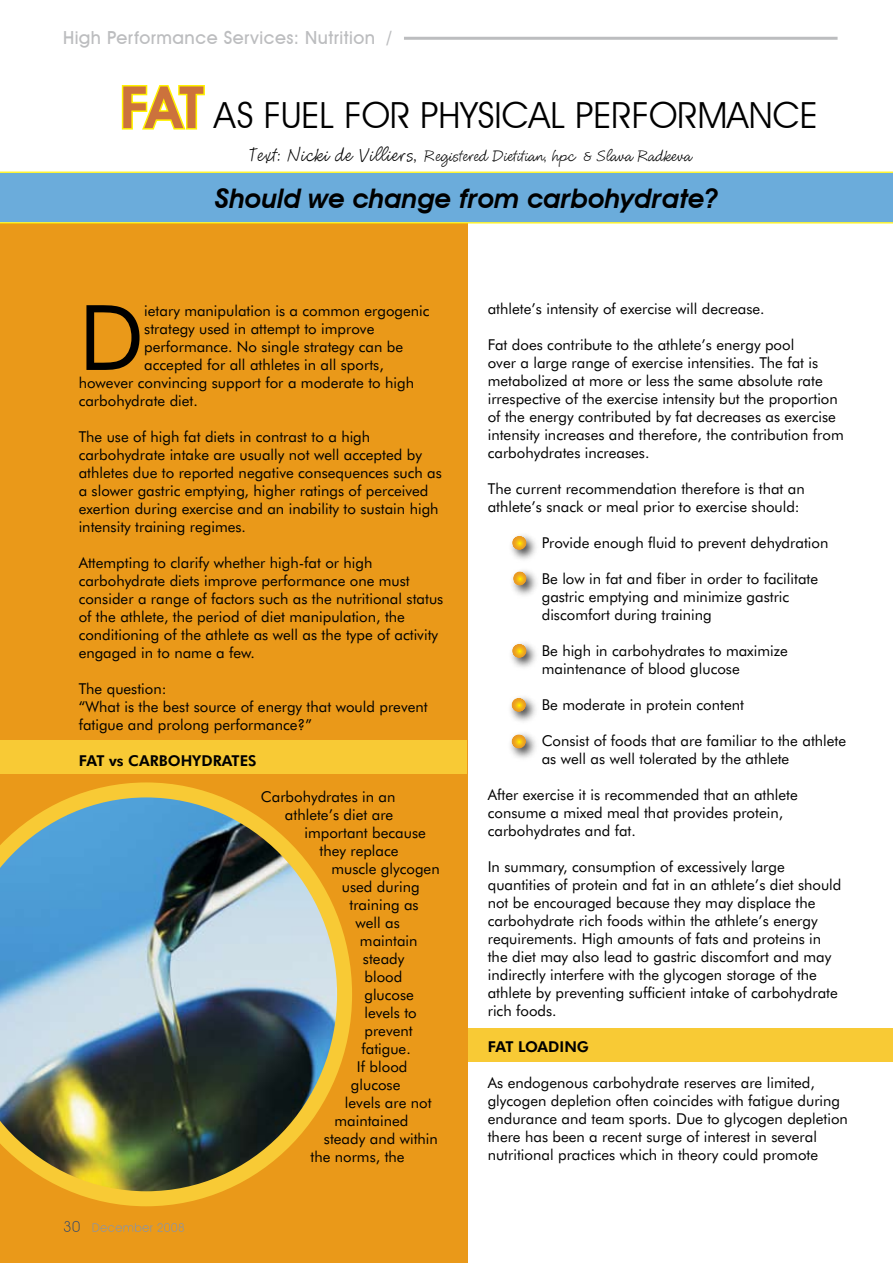
<style>
.page{position:relative;width:893px;height:1263px;background:#fff}
.page>*{position:absolute;margin:0;border:0;box-sizing:border-box;transform-origin:0 0}
.t1{font:90.45px "Futura BT";color:#000}
.t2{font:36px "Avant Garde IT Cby BT";color:#000}
.t3{font:italic 600 27px "Avant Garde IT Cby BT";color:#000}
.t4{font:500 18px "Avant Garde IT Cby BT";letter-spacing:.025em;color:#bcbdbf}
.t5{font:15px/18px "Futura BT";color:#000}
.t6{font:15px "Cluff Hmk";color:#000}
.t7{font:800 15px "Futura BT";color:#000}
.s1{font-weight:600;font-size:58.5px;color:#cc723c}
.s2{font-size:18px}
</style>
<div class="page">
<hr style="left:404px;top:37px;width:434px;height:3px;background:#bcbdbf">
<div style="left:0;top:223px;width:468px;height:1040px;background:#ea9919"></div>
<svg style="left:121px;top:85px;width:84px;height:45px"></svg>
<img style="left:0;top:782px;width:352px;height:424px">
<svg style="left:0;top:171px;width:893px;height:53px;background:#75b1d0"></svg>
<div style="left:0;top:740px;width:467px;height:34px;background:#f8ca35"></div>
<div style="left:468px;top:1028px;width:425px;height:33px;background:#f8ca35"></div>
<div style="left:507px;top:531px;width:33px;height:32px;background:#000;opacity:.75"></div>
<svg style="left:512px;top:536px;width:14px;height:14px"></svg>
<div style="left:508px;top:567px;width:32px;height:32px;background:#000;opacity:.75"></div>
<svg style="left:513px;top:571px;width:13px;height:14px"></svg>
<div style="left:507px;top:639px;width:33px;height:32px;background:#000;opacity:.75"></div>
<svg style="left:512px;top:644px;width:14px;height:14px"></svg>
<div style="left:507px;top:693px;width:32px;height:32px;background:#000;opacity:.75"></div>
<svg style="left:512px;top:698px;width:14px;height:14px"></svg>
<div style="left:507px;top:730px;width:32px;height:32px;background:#000;opacity:.75"></div>
<svg style="left:512px;top:734px;width:14px;height:14px"></svg>
<svg style="left:64px;top:1221px;width:16px;height:11px"></svg>
<svg style="left:93px;top:1223px;width:91px;height:9px"></svg>
<p class="t4" style="left:63px;top:27px;width:330px">High Performance Services: Nutrition /</p>
<h2 class="t2" style="left:120px;top:93px;width:699px"><span class="s1">FAT</span> AS FUEL FOR PHYSICAL PERFORMANCE</h2>
<p class="t6" style="left:248px;top:147px;width:445px"><span class="s2">Text: Nicki de Villiers,</span> Registered Dietitian, hpc &amp; Slava Radkeva</p>
<h3 class="t3" style="left:215px;top:182px;width:505px">Should we change from carbohydrate?</h3>
<h1 class="t1" style="left:79px;top:283px;width:67px">D</h1>
<p class="t5" style="left:144px;top:301px;width:287px">ietary manipulation is a common ergogenic</p>
<p class="t5" style="left:144px;top:319px;width:232px">strategy used in attempt to improve</p>
<p class="t5" style="left:144px;top:337px;width:260px">performance. No single strategy can be</p>
<p class="t5" style="left:144px;top:355px;width:241px">accepted for all athletes in all sports,</p>
<p class="t5" style="left:79px;top:373px;width:337px">however convincing support for a moderate to high</p>
<p class="t5" style="left:79px;top:391px;width:121px">carbohydrate diet.</p>
<p class="t5" style="left:79px;top:427px;width:365px">The use of high fat diets in contrast to a high carbohydrate intake are usually not well accepted by athletes due to reported negative consequences such as a slower gastric emptying, higher ratings of perceived exertion during exercise and an inability to sustain high intensity training regimes.</p>
<p class="t5" style="left:79px;top:553px;width:366px">Attempting to clarify whether high-fat or high carbohydrate diets improve performance one must consider a range of factors such as the nutritional status of the athlete, the period of diet manipulation, the conditioning of the athlete as well as the type of activity engaged in to name a few.</p>
<p class="t5" style="left:79px;top:679px;width:350px">The question:<br>“What is the best source of energy that would prevent fatigue and prolong performance?”</p>
<p class="t7" style="left:79px;top:751px;width:180px">FAT vs CARBOHYDRATES</p>
<p class="t5" style="left:261px;top:787px;width:136px">Carbohydrates in an</p>
<p class="t5" style="left:285px;top:805px;width:110px">athlete’s diet are</p>
<p class="t5" style="left:304px;top:823px;width:123px">important because</p>
<p class="t5" style="left:319px;top:841px;width:81px">they replace</p>
<p class="t5" style="left:331px;top:859px;width:110px">muscle glycogen</p>
<p class="t5" style="left:342px;top:877px;width:79px">used during</p>
<p class="t5" style="left:349px;top:895px;width:71px">training as</p>
<p class="t5" style="left:355px;top:913px;width:46px">well as</p>
<p class="t5" style="left:360px;top:931px;width:59px">maintain</p>
<p class="t5" style="left:363px;top:949px;width:43px">steady</p>
<p class="t5" style="left:364px;top:967px;width:39px">blood</p>
<p class="t5" style="left:364px;top:985px;width:51px">glucose</p>
<p class="t5" style="left:364px;top:1003px;width:54px">levels to</p>
<p class="t5" style="left:364px;top:1021px;width:50px">prevent</p>
<p class="t5" style="left:361px;top:1039px;width:51px">fatigue.</p>
<p class="t5" style="left:357px;top:1057px;width:52px">If blood</p>
<p class="t5" style="left:351px;top:1075px;width:51px">glucose</p>
<p class="t5" style="left:345px;top:1093px;width:88px">levels are not</p>
<p class="t5" style="left:334px;top:1111px;width:75px">maintained</p>
<p class="t5" style="left:324px;top:1129px;width:115px">steady and within</p>
<p class="t5" style="left:310px;top:1147px;width:96px">the norms, the</p>
<p class="t5" style="left:488px;top:300px;width:278px">athlete’s intensity of exercise will decrease.</p>
<p class="t5" style="left:488px;top:336px;width:357px">Fat does contribute to the athlete’s energy pool<br>over a large range of exercise intensities. The fat is metabolized at more or less the same absolute rate irrespective of the exercise intensity but the proportion of the energy contributed by fat decreases as exercise intensity increases and therefore, the contribution from carbohydrates increases.</p>
<p class="t5" style="left:488px;top:480px;width:318px">The current recommendation therefore is that an athlete’s snack or meal prior to exercise should:</p>
<p class="t5" style="left:515px;top:534px;width:315px">• Provide enough fluid to prevent dehydration</p>
<p class="t5" style="left:542px;top:570px;width:278px;text-indent:-27px">• Be low in fat and fiber in order to facilitate gastric emptying and minimize gastric discomfort during training</p>
<p class="t5" style="left:542px;top:642px;width:248px;text-indent:-27px">• Be high in carbohydrates to maximize maintenance of blood glucose</p>
<p class="t5" style="left:515px;top:696px;width:231px">• Be moderate in protein content</p>
<p class="t5" style="left:542px;top:732px;width:306px;text-indent:-27px">• Consist of foods that are familiar to the athlete as well as well tolerated by the athlete</p>
<p class="t5" style="left:488px;top:786px;width:312px">After exercise it is recommended that an athlete consume a mixed meal that provides protein, carbohydrates and fat.</p>
<p class="t5" style="left:488px;top:858px;width:355px">In summary, consumption of excessively large quantities of protein and fat in an athlete’s diet should not be encouraged because they may displace the carbohydrate rich foods within the athlete’s energy requirements. High amounts of fats and proteins in the diet may also lead to gastric discomfort and may indirectly interfere with the glycogen storage of the athlete by preventing sufficient intake of carbohydrate rich foods.</p>
<p class="t7" style="left:488px;top:1038px;width:103px">FAT LOADING</p>
<p class="t5" style="left:488px;top:1074px;width:362px">As endogenous carbohydrate reserves are limited, glycogen depletion often coincides with fatigue during endurance and team sports. Due to glycogen depletion there has been a recent surge of interest in several nutritional practices which in theory could promote</p>
</div>
